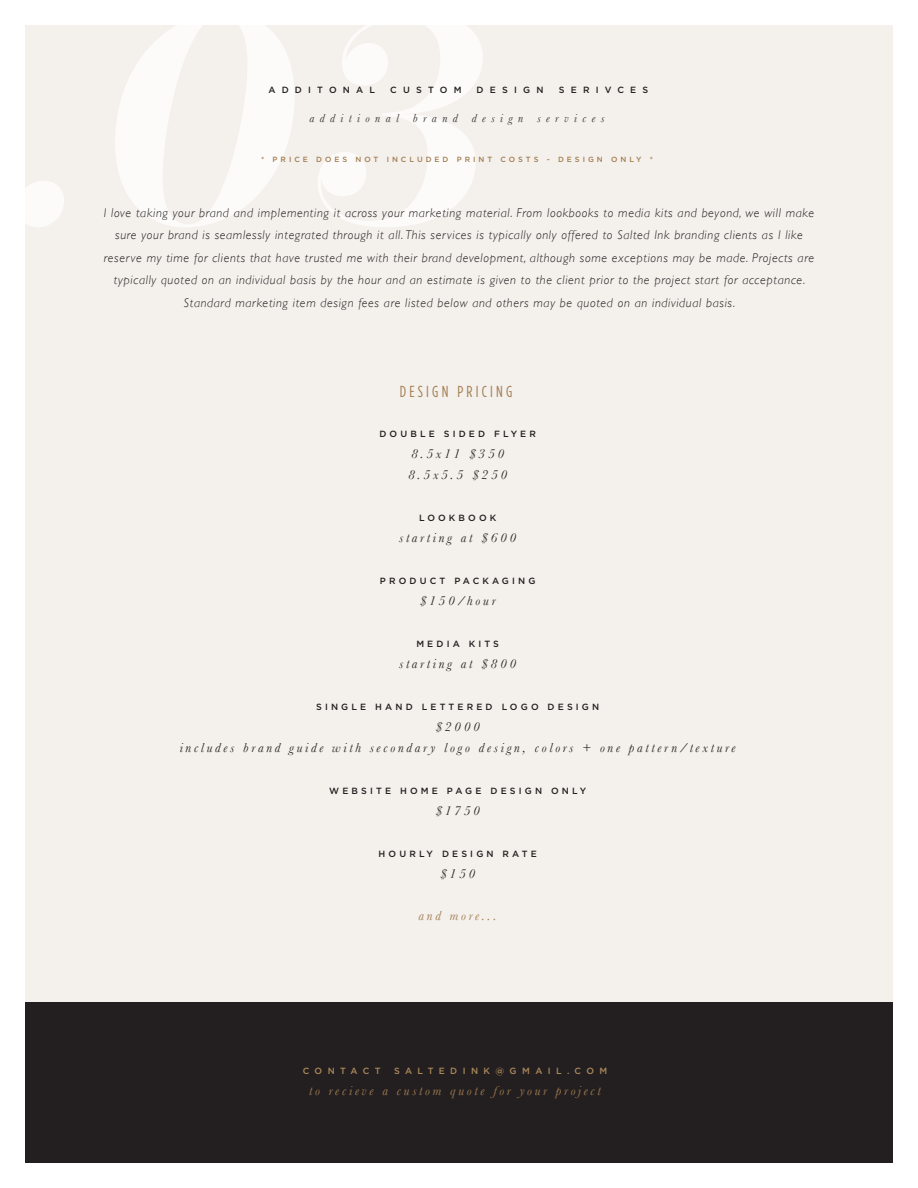
<style>
.page{position:relative;width:918px;height:1188px;background:#fff}
.page>*{position:absolute;margin:0;border:0;box-sizing:border-box;transform-origin:0 0}
.t1{font:15.9px "Gotham Condensed";letter-spacing:.2em;color:#a27d50}
.t2{font:italic 13.5px/21px "Baskerville";letter-spacing:.2em;color:#2d2a26}
.t3{font:italic 13.5px "Baskerville";letter-spacing:.2em;color:#a27d50}
.t4{font:italic 300 12.75px/22.5px "Gill Sans";letter-spacing:.05em;color:#231f20;text-align:center}
.t5{font:italic 12px "Baskerville";letter-spacing:.45em;color:#383636}
.t6{font:500 9px "Gotham";letter-spacing:.35em;color:#231f20}
.t7{font:500 9px "Gotham";letter-spacing:.6em;color:#ab885a}
.t8{font:500 9px "Gotham";letter-spacing:.69em;color:#231f20}
.t9{font:500 7.5px "Gotham";letter-spacing:.4em;color:#a27d50}
</style>
<div class="page">
<div style="left:25px;top:26px;width:868px;height:1136px;background:#f4f0ec"></div>
<div style="left:25px;top:1002px;width:868px;height:160px;background:#231f20"></div>
<p class="t8" style="left:268px;top:84px;width:108px">ADDITONAL</p>
<p class="t6" style="left:390px;top:84px;width:73px">CUSTOM</p>
<p class="t6" style="left:477px;top:84px;width:68px">DESIGN</p>
<p class="t8" style="left:559px;top:84px;width:91px">SERIVCES</p>
<p class="t5" style="left:310px;top:111px;width:297px">additional brand design services</p>
<p class="t9" style="left:261px;top:155px;width:393px">* PRICE DOES NOT INCLUDED PRINT COSTS - DESIGN ONLY *</p>
<p class="t4" style="left:104px;top:201px;width:712px">I love taking your brand and implementing it across your marketing material. From lookbooks to media kits and beyond, we will make sure your brand is seamlessly integrated through it all. This services is typically only offered to Salted Ink branding clients as I like reserve my time for clients that have trusted me with their brand development, although some exceptions may be made. Projects are typically quoted on an individual basis by the hour and an estimate is given to the client prior to the project start for acceptance.<br>Standard marketing item design fees are listed below and others may be quoted on an individual basis.</p>
<p class="t1" style="left:400px;top:383px;width:114px">DESIGN PRICING</p>
<p class="t6" style="left:379px;top:428px;width:158px">DOUBLE SIDED FLYER</p>
<p class="t2" style="left:408px;top:443px;width:101px">8.5x11 $350<br>8.5x5.5 $250</p>
<p class="t6" style="left:419px;top:512px;width:79px">LOOKBOOK</p>
<p class="t2" style="left:399px;top:527px;width:119px">starting at $600</p>
<p class="t6" style="left:380px;top:575px;width:157px">PRODUCT PACKAGING</p>
<p class="t2" style="left:420px;top:590px;width:77px">$150/hour</p>
<p class="t6" style="left:416px;top:638px;width:84px">MEDIA KITS</p>
<p class="t2" style="left:399px;top:653px;width:119px">starting at $800</p>
<p class="t6" style="left:316px;top:701px;width:285px">SINGLE HAND LETTERED LOGO DESIGN</p>
<p class="t2" style="left:180px;top:716px;width:558px;text-align:center">$2000<br>includes brand guide with secondary logo design, colors + one pattern/texture</p>
<p class="t6" style="left:329px;top:785px;width:258px">WEBSITE HOME PAGE DESIGN ONLY</p>
<p class="t2" style="left:435px;top:800px;width:46px">$1750</p>
<p class="t6" style="left:379px;top:848px;width:160px">HOURLY DESIGN RATE</p>
<p class="t2" style="left:440px;top:863px;width:37px">$150</p>
<p class="t3" style="left:419px;top:908px;width:80px">and more...</p>
<p class="t7" style="left:303px;top:1065px;width:79px">CONTACT</p>
<p class="t7" style="left:394px;top:1065px;width:215px">SALTEDINK@GMAIL.COM</p>
<p class="t3" style="left:309px;top:1083px;width:293px">to recieve a custom quote for your project</p>
</div>
